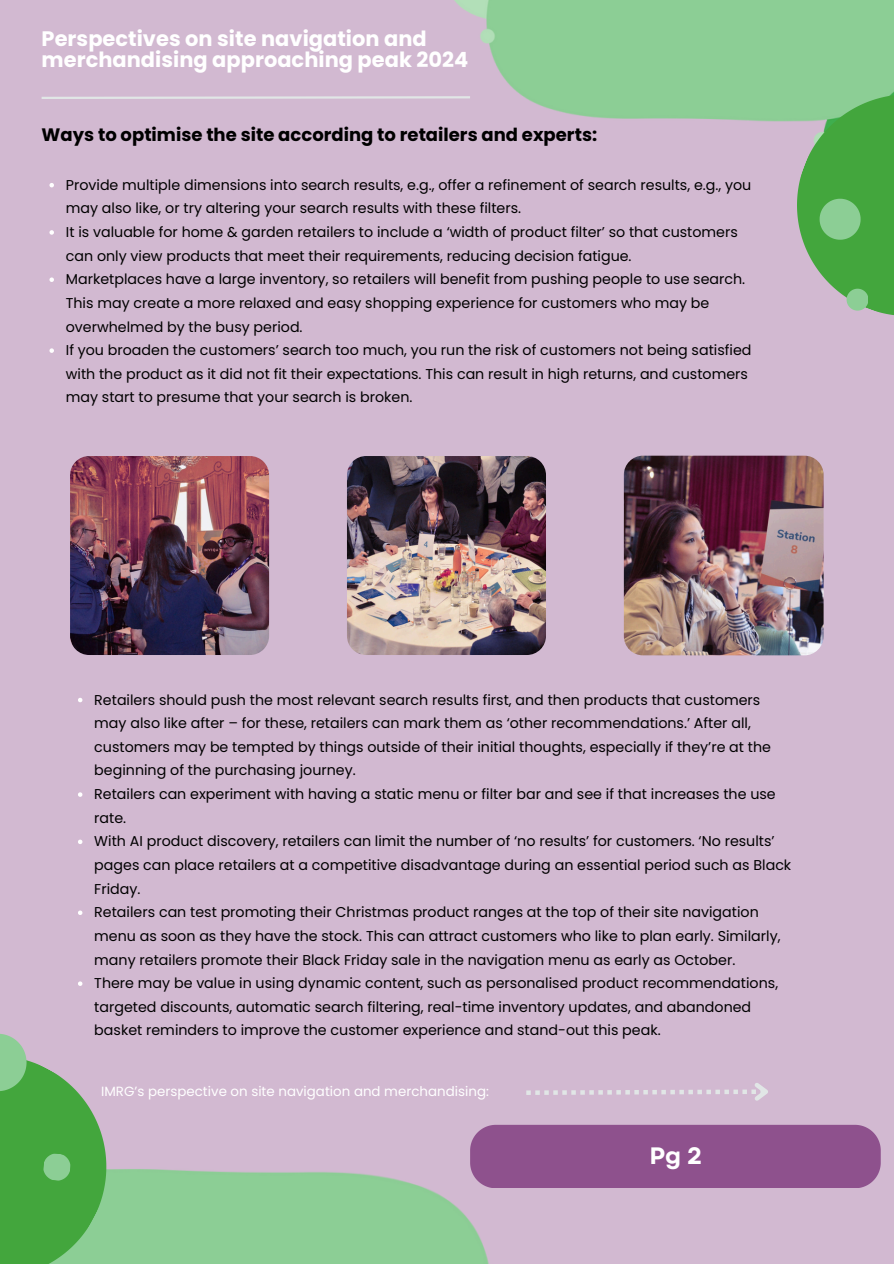
<style>
.page{position:relative;width:894px;height:1264px;background:#fff}
.page>*{position:absolute;margin:0;border:0;box-sizing:border-box;transform-origin:0 0}
.t1{font:700 23.7px "Garet";color:#fff}
.t2{font:700 21px/21.6px "Poppins";color:#fff}
.t3{font:700 18px "Poppins";color:#000}
.t4{font:14.25px/23.7px "Poppins";color:#000}
.t5{font:13.35px "Poppins";color:#fff}
</style>
<div class="page">
<div style="left:0;top:0;width:893px;height:1263px;background:#d2b9d1"></div>
<img style="left:454px;top:0;width:439px;height:62px">
<img style="left:145px;top:1169px;width:411px;height:94px">
<svg style="left:0;top:1034px;width:145px;height:229px"></svg>
<div style="left:470px;top:1124px;width:410px;height:63px;background:#8e518d"></div>
<img style="left:70px;top:456px;width:199px;height:199px">
<svg style="left:41px;top:62px;width:852px;height:291px"></svg>
<img style="left:347px;top:456px;width:199px;height:199px">
<img style="left:623px;top:455px;width:200px;height:200px;border-radius:19px">
<svg style="left:526px;top:1083px;width:242px;height:18px"></svg>
<svg style="left:78px;top:697px;width:4px;height:5px"></svg>
<svg style="left:78px;top:792px;width:4px;height:4px"></svg>
<svg style="left:78px;top:839px;width:4px;height:5px"></svg>
<svg style="left:78px;top:910px;width:4px;height:5px"></svg>
<svg style="left:78px;top:981px;width:4px;height:4px"></svg>
<p class="t2" style="left:42px;top:27px;width:428px">Perspectives on site navigation and merchandising approaching peak 2024</p>
<p class="t3" style="left:42px;top:122px;width:557px">Ways to optimise the site according to retailers and experts:</p>
<p class="t4" style="left:66px;top:173px;width:686px">Provide multiple dimensions into search results, e.g., offer a refinement of search results, e.g., you may also like, or try altering your search results with these filters.</p>
<h3 class="t4" style="left:66px;top:220px;width:673px">It is valuable for home &amp; garden retailers to include a ‘width of product filter’ so that customers can only view products that meet their requirements, reducing decision fatigue.</h3>
<p class="t4" style="left:66px;top:267px;width:680px">Marketplaces have a large inventory, so retailers will benefit from pushing people to use search.<br>This may create a more relaxed and easy shopping experience for customers who may be overwhelmed by the busy period.</p>
<p class="t4" style="left:66px;top:338px;width:687px">If you broaden the customers’ search too much, you run the risk of customers not being satisfied with the product as it did not fit their expectations. This can result in high returns, and customers may start to presume that your search is broken.</p>
<p class="t4" style="left:94px;top:687px;width:678px">Retailers should push the most relevant search results first, and then products that customers may also like after – for these, retailers can mark them as ‘other recommendations.’ After all, customers may be tempted by things outside of their initial thoughts, especially if they’re at the beginning of the purchasing journey.</p>
<p class="t4" style="left:94px;top:782px;width:682px">Retailers can experiment with having a static menu or filter bar and see if that increases the use rate.</p>
<p class="t4" style="left:94px;top:829px;width:698px">With AI product discovery, retailers can limit the number of ‘no results’ for customers. ‘No results’ pages can place retailers at a competitive disadvantage during an essential period such as Black<br>Friday.</p>
<p class="t4" style="left:94px;top:900px;width:687px">Retailers can test promoting their Christmas product ranges at the top of their site navigation menu as soon as they have the stock. This can attract customers who like to plan early. Similarly, many retailers promote their Black Friday sale in the navigation menu as early as October.</p>
<p class="t4" style="left:94px;top:971px;width:685px">There may be value in using dynamic content, such as personalised product recommendations, targeted discounts, automatic search filtering, real-time inventory updates, and abandoned basket reminders to improve the customer experience and stand-out this peak.</p>
<p class="t5" style="left:101px;top:1081px;width:389px">IMRG’s perspective on site navigation and merchandising:</p>
<p class="t1" style="left:649px;top:1138px;width:54px">Pg 2</p>
</div>
